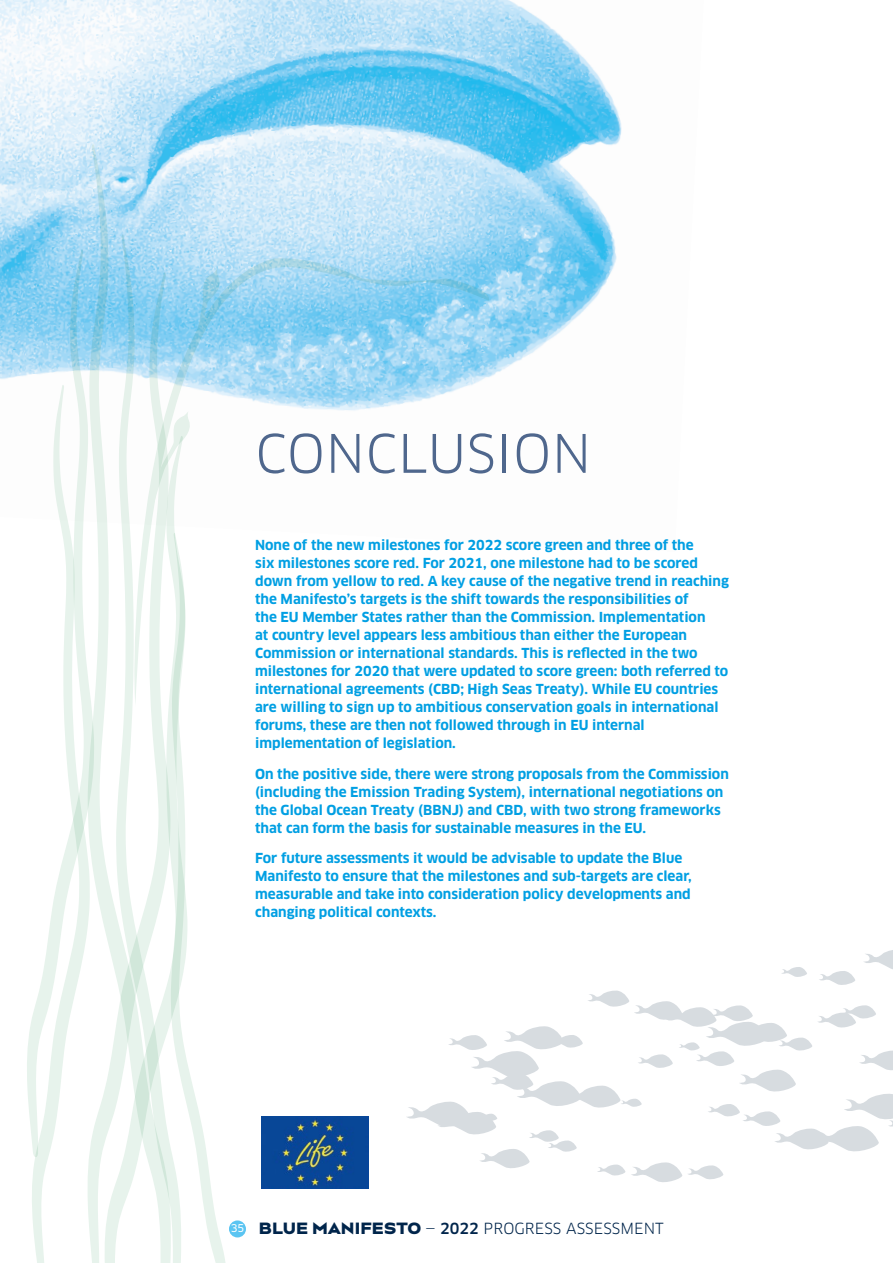
<style>
.page{position:relative;width:893px;height:1263px;background:#fff}
.page>*{position:absolute;margin:0;border:0;box-sizing:border-box;transform-origin:0 0}
.t1{font:51.75px "Clan OT";letter-spacing:.01em;color:#4f678d}
.t2{font:15px "Clan OT";letter-spacing:.01em;color:#00254b}
.t3{font:700 13.5px/18px "Clan OT";color:#009fe3}
.s1{font-family:"Clan OT News";font-size:10.5px;color:#fff}
.s2{font-family:"Bw Aleta No 10 DEMO";font-weight:900}
.s3{font-weight:500}
</style>
<div class="page">
<div style="left:229px;top:1220px;width:17px;height:17px;background:#5bc5f2;border-radius:50%"></div>
<svg style="left:407px;top:950px;width:486px;height:232px"></svg>
<img style="left:0;top:0;width:622px;height:379px">
<svg style="left:182px;top:768px;width:44px;height:495px"></svg>
<svg style="left:171px;top:233px;width:11px;height:1030px"></svg>
<svg style="left:171px;top:255px;width:322px;height:456px"></svg>
<svg style="left:177px;top:267px;width:45px;height:111px;background:#94d2ef"></svg>
<svg style="left:171px;top:410px;width:22px;height:111px"></svg>
<svg style="left:88px;top:143px;width:83px;height:1118px;background:#b1def4"></svg>
<svg style="left:90px;top:271px;width:80px;height:992px"></svg>
<svg style="left:26px;top:248px;width:68px;height:911px"></svg>
<svg style="left:31px;top:384px;width:59px;height:879px"></svg>
<img style="left:261px;top:1117px;width:107px;height:71px">
<h1 class="t1" style="left:255px;top:423px;width:337px">CONCLUSION</h1>
<p class="t3" style="left:255px;top:536px;width:475px">None of the new milestones for 2022 score green and three of the<br>six milestones score red. For 2021, one milestone had to be scored down from yellow to red. A key cause of the negative trend in reaching the Manifesto’s targets is the shift towards the responsibilities of<br>the EU Member States rather than the Commission. Implementation<br>at country level appears less ambitious than either the European Commission or international standards. This is reflected in the two milestones for 2020 that were updated to score green: both referred to international agreements (CBD; High Seas Treaty). While EU countries are willing to sign up to ambitious conservation goals in international forums, these are then not followed through in EU internal implementation of legislation.</p>
<p class="t3" style="left:255px;top:765px;width:475px">On the positive side, there were strong proposals from the Commission (including the Emission Trading System), international negotiations on the Global Ocean Treaty (BBNJ) and CBD, with two strong frameworks that can form the basis for sustainable measures in the EU.</p>
<p class="t3" style="left:255px;top:850px;width:438px">For future assessments it would be advisable to update the Blue Manifesto to ensure that the milestones and sub-targets are clear, measurable and take into consideration policy developments and changing political contexts.</p>
<p class="t2" style="left:231px;top:1220px;width:435px"><span class="s1">35</span> <span class="s2">BLUE MANIFESTO</span> — <span class="s3">2022</span> PROGRESS ASSESSMENT</p>
</div>
